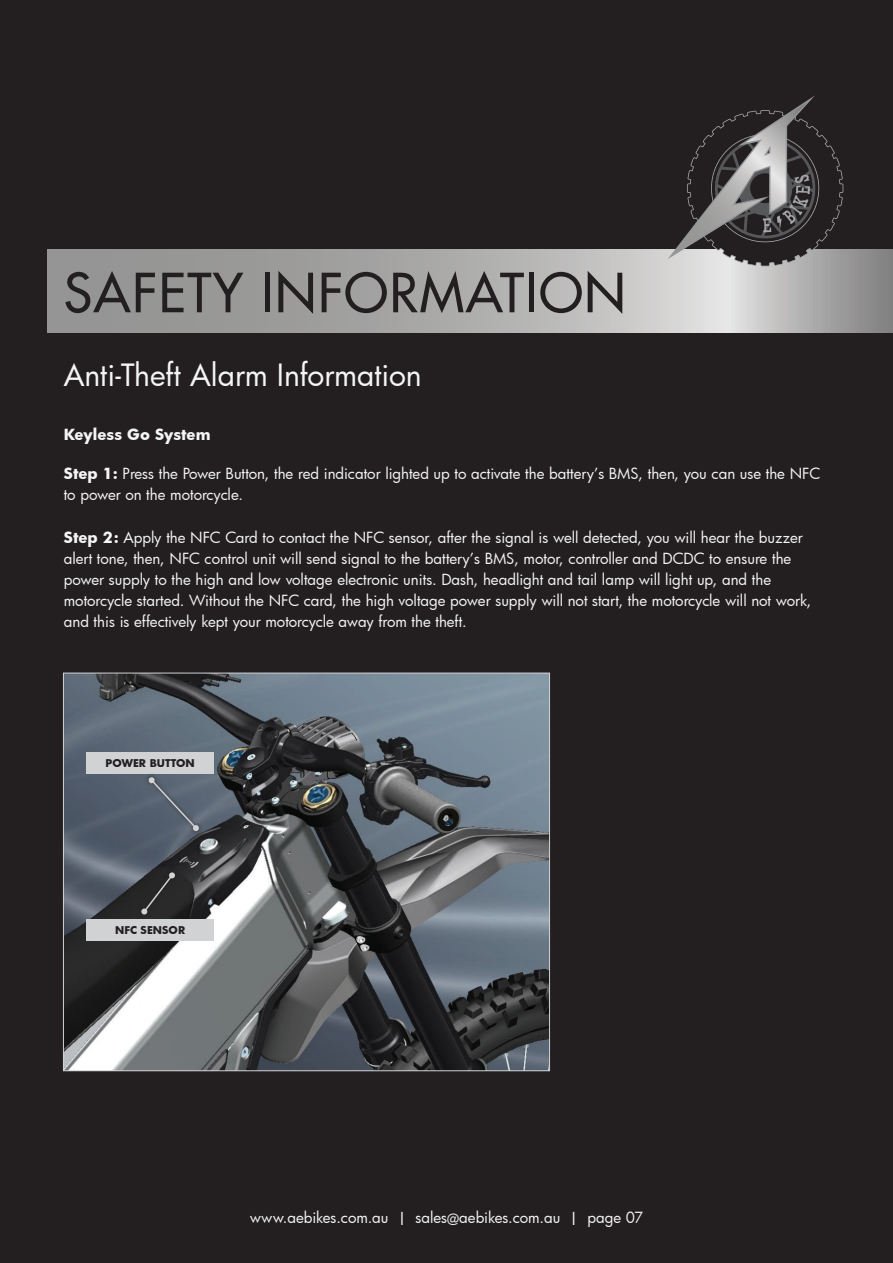
<style>
.page{position:relative;width:893px;height:1263px;background:#231f20}
.page>*{position:absolute;margin:0;border:0;box-sizing:border-box;transform-origin:0 0}
.t1{font:52.5px "Futura LT";letter-spacing:.03em;color:#231f20}
.t2{font:30px "Futura";letter-spacing:-.005em;color:#f5f5f6}
.t3{font:15px/21px "Futura";color:#f5f5f6}
.t4{font:700 15px "Futura";color:#f5f5f6}
.t5{font:700 10.5px "Futura";color:#231f20}
.s1{font-weight:700}
.s2{font-family:"Futura LT"}
</style>
<div class="page">
<svg style="left:48px;top:249px;width:845px;height:84px;background:#ababaa"></svg>
<img style="left:65px;top:675px;width:483px;height:394px">
<svg style="left:668px;top:95px;width:175px;height:171px"></svg>
<div style="left:86px;top:753px;width:128px;height:21px;background:#d1d2d4"></div>
<div style="left:86px;top:919px;width:128px;height:21px;background:#d1d2d4"></div>
<div style="left:144px;top:773px;width:59px;height:63px;background:#231f20;opacity:.75"></div>
<svg style="left:149px;top:777px;width:50px;height:54px;background:#5e6876"></svg>
<div style="left:137px;top:868px;width:42px;height:51px;background:#231f20;opacity:.75"></div>
<svg style="left:141px;top:872px;width:34px;height:42px"></svg>
<h1 class="t1" style="left:64px;top:259px;width:563px">SAFETY INFORMATION</h1>
<h2 class="t2" style="left:64px;top:354px;width:359px">Anti-Theft Alarm Information</h2>
<p class="t4" style="left:64px;top:423px;width:148px">Keyless Go System</p>
<p class="t3" style="left:64px;top:463px;width:758px"><span class="s1">Step 1:</span> Press the Power Button, the red indicator lighted up to activate the battery’s BMS, then, you can use the NFC to power on the motorcycle.</p>
<p class="t3" style="left:64px;top:526px;width:749px"><span class="s1">Step 2:</span> Apply the NFC Card to contact the NFC sensor, after the signal is well detected, you will hear the buzzer alert tone, then, NFC control unit will send signal to the battery’s BMS, motor, controller and DCDC to ensure the power supply to the high and low voltage electronic units. Dash, headlight and tail lamp will light up, and the motorcycle started. Without the NFC card, the high voltage power supply will not start, the motorcycle will not work, and this is effectively kept your motorcycle away from the theft.</p>
<p class="t5" style="left:106px;top:756px;width:91px">POWER BUTTON</p>
<p class="t5" style="left:115px;top:922px;width:71px">NFC SENSOR</p>
<p class="t3" style="left:250px;top:1207px;width:395px">www.aebikes.com.au <span class="s2">|</span> sales@aebikes.com.au <span class="s2">|</span> page 07</p>
</div>
